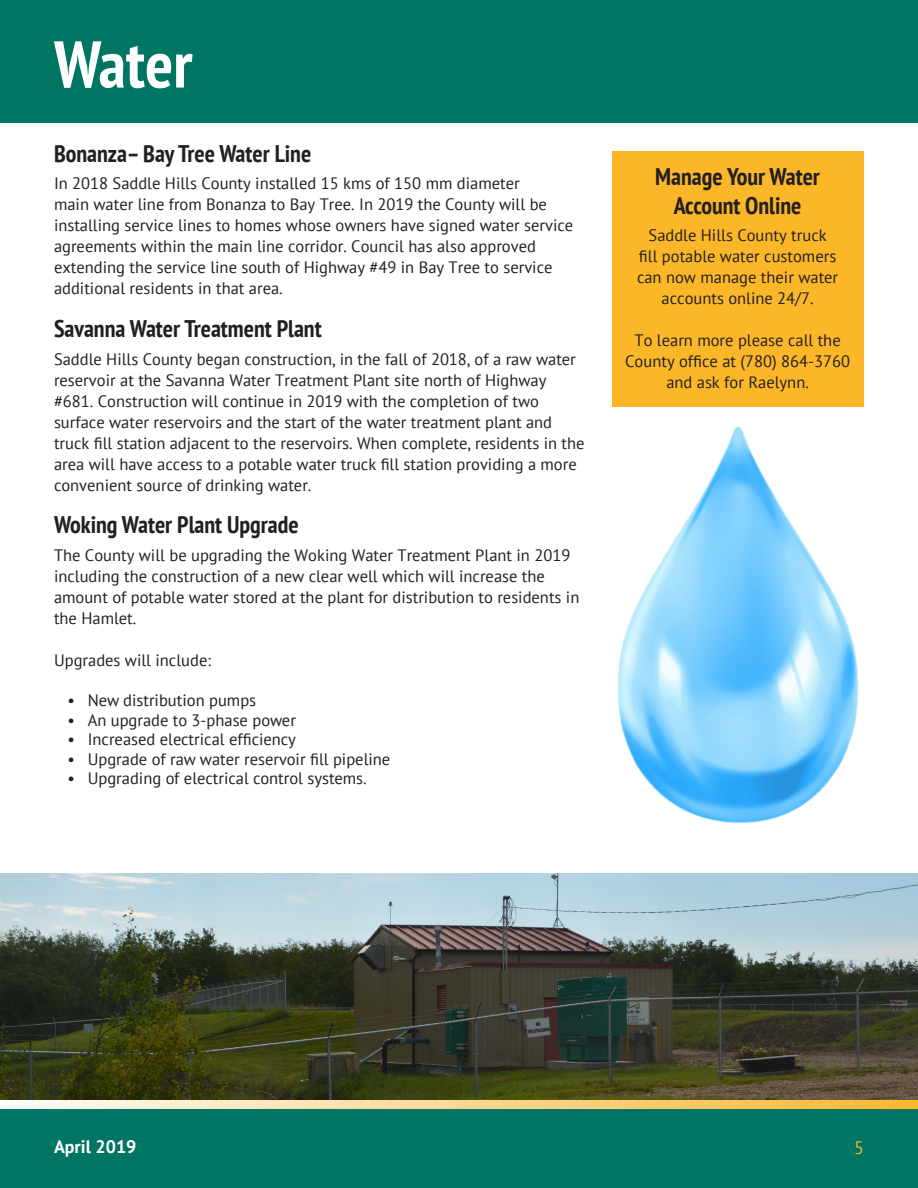
<style>
.page{position:relative;width:918px;height:1188px;background:#fff}
.page>*{position:absolute;margin:0;border:0;box-sizing:border-box;transform-origin:0 0}
.H1_Big{font:700 condensed 66px "PT Sans";color:#fff}
.t1{font:700 condensed 24px/28.8px "PT Sans";color:#231f20;text-align:center}
.t2{font:700 18px "PT Sans";color:#fff}
.t3{font:18px "PT Sans";color:#fcb729}
.Paragraph{font:16.5px/21px "PT Sans";color:#231f20}
</style>
<div class="page">
<div style="left:0;top:1108px;width:918px;height:80px;background:#007563"></div>
<svg style="left:0;top:1099px;width:918px;height:9px;background:#e9c887"></svg>
<img style="left:0;top:873px;width:918px;height:226px">
<div style="left:0;top:0;width:918px;height:123px;background:#007563"></div>
<img style="left:618px;top:426px;width:240px;height:398px">
<div style="left:612px;top:151px;width:252px;height:256px;background:#fcb729"></div>
<p class="H1_Big" style="left:54px;top:20px;width:140px">Water</p>
<h3 class="t1" style="left:54px;top:138px;width:259px">Bonanza– Bay Tree Water Line</h3>
<p class="Paragraph" style="left:54px;top:173px;width:521px">In 2018 Saddle Hills County installed 15 kms of 150 mm diameter<br>main water line from Bonanza to Bay Tree. In 2019 the County will be installing service lines to homes whose owners have signed water service agreements within the main line corridor. Council has also approved extending the service line south of Highway #49 in Bay Tree to service additional residents in that area.</p>
<h3 class="t1" style="left:54px;top:313px;width:269px">Savanna Water Treatment Plant</h3>
<p class="Paragraph" style="left:54px;top:348px;width:532px">Saddle Hills County began construction, in the fall of 2018, of a raw water reservoir at the Savanna Water Treatment Plant site north of Highway #681. Construction will continue in 2019 with the completion of two surface water reservoirs and the start of the water treatment plant and truck fill station adjacent to the reservoirs. When complete, residents in the area will have access to a potable water truck fill station providing a more convenient source of drinking water.</p>
<h3 class="t1" style="left:54px;top:509px;width:246px">Woking Water Plant Upgrade</h3>
<p class="Paragraph" style="left:54px;top:544px;width:527px">The County will be upgrading the Woking Water Treatment Plant in 2019 including the construction of a new clear well which will increase the amount of potable water stored at the plant for distribution to residents in the Hamlet.</p>
<p class="Paragraph" style="left:54px;top:649px;width:159px">Upgrades will include:</p>
<p class="Paragraph" style="left:68px;top:689px;width:190px">• New distribution pumps</p>
<p class="Paragraph" style="left:68px;top:709px;width:230px">• An upgrade to 3-phase power</p>
<p class="Paragraph" style="left:68px;top:728px;width:230px">• Increased electrical efficiency</p>
<p class="Paragraph" style="left:68px;top:748px;width:324px">• Upgrade of raw water reservoir fill pipeline</p>
<p class="Paragraph" style="left:68px;top:767px;width:301px">• Upgrading of electrical control systems.</p>
<h3 class="t1" style="left:655px;top:161px;width:166px">Manage Your Water<br>Account Online</h3>
<p class="Paragraph" style="left:637px;top:225px;width:203px;text-align:center">Saddle Hills County truck<br>fill potable water customers can now manage their water accounts online 24/7.</p>
<p class="Paragraph" style="left:625px;top:330px;width:226px;text-align:center">To learn more please call the<br>County office at (780) 864-3760 and ask for Raelynn.</p>
<p class="t2" style="left:54px;top:1135px;width:84px">April 2019</p>
<p class="t3" style="left:854px;top:1136px;width:11px">5</p>
</div>
